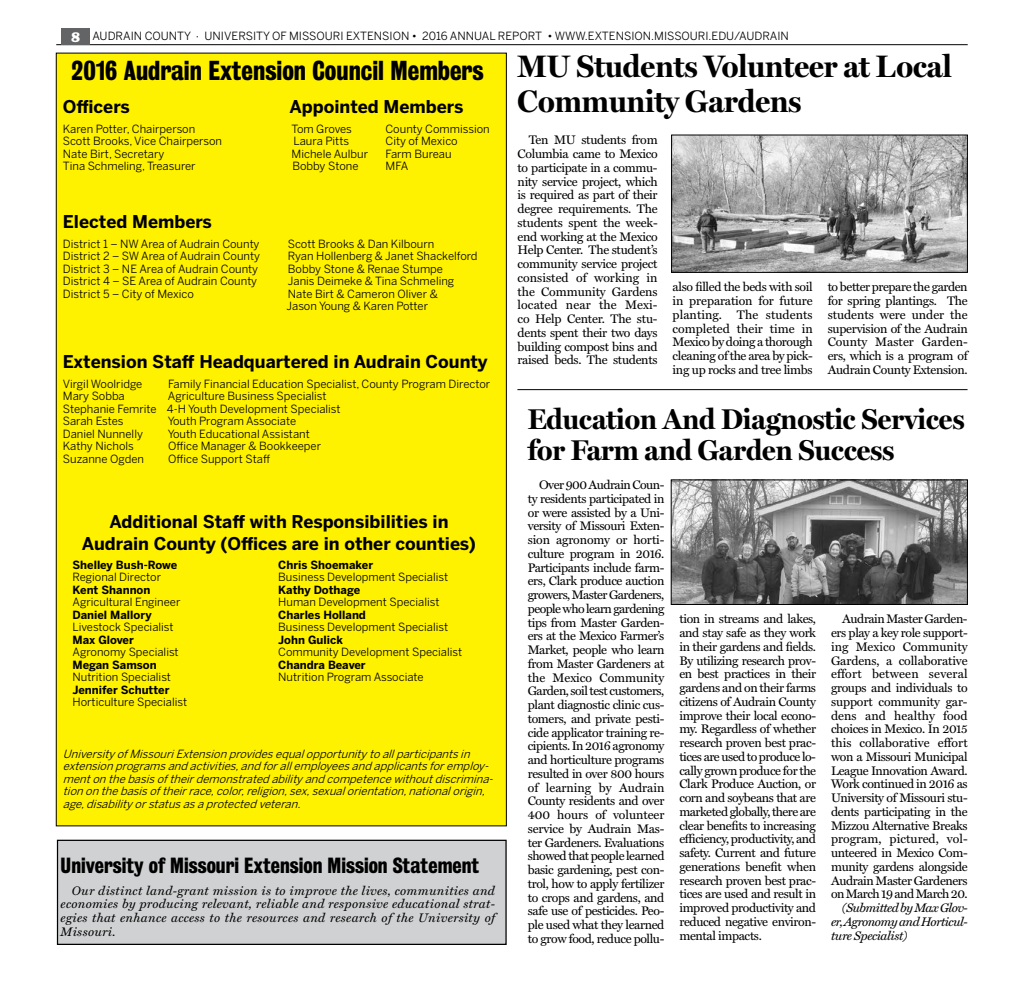
<style>
.page{position:relative;width:1024px;height:990px;background:#fff}
.page>*{position:absolute;margin:0;border:0;box-sizing:border-box;transform-origin:0 0}
.t1{font:700 31.25px/35px "Miller Display";color:#000}
.t2{font:700 28.75px/31.2px "Miller Display";color:#000}
.t3{font:700 25px "Bureau Grot Cond";color:#000}
.t4{font:700 20px "Bureau Grot Cond";color:#000}
.t5{font:700 17.5px/22.5px "Benton Sans";color:#000;text-align:center}
.t6{font:12.5px/13.8px "Miller Text";letter-spacing:-.03em;color:#000;text-align:justify}
.t7{font:italic 12.5px/13.8px "Miller Text";letter-spacing:-.015em;color:#000;text-align:justify}
.t8{font:900 12.5px "Belizio";color:#fff}
.t9{font:11.25px/12.5px "Benton Sans";color:#000}
.t10{font:italic 11.25px/12.5px "Benton Sans";color:#000}
.t11{font:700 11.25px "Benton Sans";color:#000}
.t12{font:11.25px "Benton Sans";letter-spacing:-.025em;color:#000}
</style>
<div class="page">
<hr style="left:56px;top:44px;width:912px;height:1px;background:#000">
<div style="left:62px;top:28px;width:28px;height:17px;background:#636466"></div>
<div style="left:56px;top:53px;width:450px;height:773px;background:#fff200"></div>
<div style="left:58px;top:840px;width:448px;height:104px;background:#cfd1d2"></div>
<div style="left:57px;top:840px;width:450px;height:105px;border:1px solid #000"></div>
<img style="left:673px;top:482px;width:293px;height:121px">
<div style="left:671px;top:480px;width:297px;height:125px;border:1px solid #000"></div>
<img style="left:673px;top:137px;width:293px;height:134px">
<div style="left:671px;top:135px;width:297px;height:138px;border:1px solid #000"></div>
<hr style="left:517px;top:389px;width:450px;height:1px;background:#000">
<p class="t8" style="left:71px;top:30px;width:11px">8</p>
<p class="t9" style="left:92px;top:30px;width:698px">AUDRAIN COUNTY • UNIVERSITY OF MISSOURI EXTENSION • 2016 ANNUAL REPORT • WWW.EXTENSION.MISSOURI.EDU/AUDRAIN</p>
<h3 class="t3" style="left:72px;top:56px;width:414px">2016 Audrain Extension Council Members</h3>
<h3 class="t5" style="left:63px;top:96px;width:68px">Officers</h3>
<h3 class="t5" style="left:289px;top:96px;width:175px">Appointed Members</h3>
<p class="t9" style="left:63px;top:123px;width:134px">Karen Potter, Chairperson</p>
<p class="t12" style="left:292px;top:122px;width:62px">Tom Groves</p>
<p class="t9" style="left:385px;top:123px;width:106px">County Commission</p>
<p class="t9" style="left:63px;top:135px;width:161px">Scott Brooks, Vice Chairperson</p>
<p class="t9" style="left:293px;top:135px;width:57px">Laura Pitts</p>
<p class="t9" style="left:385px;top:135px;width:74px">City of Mexico</p>
<p class="t9" style="left:63px;top:148px;width:103px">Nate Birt, Secretary</p>
<p class="t9" style="left:292px;top:148px;width:78px">Michele Aulbur</p>
<p class="t9" style="left:385px;top:148px;width:67px">Farm Bureau</p>
<p class="t9" style="left:63px;top:160px;width:134px">Tina Schmeling, Treasurer</p>
<p class="t9" style="left:292px;top:160px;width:68px">Bobby Stone</p>
<p class="t9" style="left:385px;top:160px;width:24px">MFA</p>
<h3 class="t5" style="left:63px;top:211px;width:151px">Elected Members</h3>
<p class="t9" style="left:63px;top:238px;width:198px">District 1 – NW Area of Audrain County</p>
<p class="t9" style="left:288px;top:238px;width:148px">Scott Brooks &amp; Dan Kilbourn</p>
<p class="t9" style="left:63px;top:250px;width:199px">District 2 – SW Area of Audrain County</p>
<p class="t9" style="left:288px;top:250px;width:191px">Ryan Hollenberg &amp; Janet Shackelford</p>
<p class="t9" style="left:63px;top:263px;width:197px">District 3 – NE Area of Audrain County</p>
<p class="t9" style="left:288px;top:263px;width:157px">Bobby Stone &amp; Renae Stumpe</p>
<p class="t9" style="left:63px;top:275px;width:196px">District 4 – SE Area of Audrain County</p>
<p class="t9" style="left:288px;top:275px;width:168px">Janis Deimeke &amp; Tina Schmeling</p>
<p class="t9" style="left:63px;top:288px;width:133px">District 5 – City of Mexico</p>
<p class="t9" style="left:287px;top:288px;width:153px">Nate Birt &amp; Cameron Oliver &amp;<br>Jason Young &amp; Karen Potter</p>
<h3 class="t5" style="left:63px;top:351px;width:426px">Extension Staff Headquartered in Audrain County</h3>
<p class="t9" style="left:63px;top:378px;width:81px">Virgil Woolridge</p>
<p class="t9" style="left:168px;top:378px;width:324px">Family Financial Education Specialist, County Program Director</p>
<p class="t9" style="left:63px;top:390px;width:63px">Mary Sobba</p>
<p class="t9" style="left:63px;top:390px;width:279px;text-indent:105px">Agriculture Business Specialist<br>Stephanie Femrite 4-H Youth Development Specialist<br>Sarah Estes</p>
<p class="t9" style="left:168px;top:415px;width:130px">Youth Program Associate</p>
<p class="t9" style="left:63px;top:428px;width:82px">Daniel Nunnelly</p>
<p class="t9" style="left:168px;top:428px;width:144px">Youth Educational Assistant</p>
<p class="t9" style="left:63px;top:440px;width:73px">Kathy Nichols</p>
<p class="t9" style="left:168px;top:440px;width:155px">Office Manager &amp; Bookkeeper</p>
<p class="t9" style="left:63px;top:453px;width:83px">Suzanne Ogden</p>
<p class="t9" style="left:168px;top:453px;width:103px">Office Support Staff</p>
<h3 class="t5" style="left:82px;top:511px;width:396px">Additional Staff with Responsibilities in<br>Audrain County (Offices are in other counties)</h3>
<p class="t11" style="left:72px;top:558px;width:106px">Shelley Bush-Rowe</p>
<p class="t9" style="left:72px;top:571px;width:90px">Regional Director</p>
<p class="t11" style="left:72px;top:583px;width:79px">Kent Shannon</p>
<p class="t9" style="left:72px;top:596px;width:110px">Agricultural Engineer</p>
<p class="t11" style="left:72px;top:608px;width:81px">Daniel Mallory</p>
<p class="t9" style="left:72px;top:621px;width:103px">Livestock Specialist</p>
<p class="t11" style="left:72px;top:633px;width:63px">Max Glover</p>
<p class="t9" style="left:72px;top:646px;width:108px">Agronomy Specialist</p>
<p class="t11" style="left:72px;top:658px;width:86px">Megan Samson</p>
<p class="t9" style="left:72px;top:671px;width:100px">Nutrition Specialist</p>
<p class="t11" style="left:72px;top:683px;width:99px">Jennifer Schutter</p>
<p class="t9" style="left:72px;top:696px;width:116px">Horticulture Specialist</p>
<p class="t11" style="left:278px;top:558px;width:96px">Chris Shoemaker</p>
<p class="t9" style="left:278px;top:571px;width:171px">Business Development Specialist</p>
<p class="t11" style="left:278px;top:583px;width:83px">Kathy Dothage</p>
<p class="t9" style="left:278px;top:596px;width:163px">Human Development Specialist</p>
<p class="t11" style="left:278px;top:608px;width:89px">Charles Holland</p>
<p class="t9" style="left:278px;top:621px;width:171px">Business Development Specialist</p>
<p class="t11" style="left:278px;top:633px;width:66px">John Gulick</p>
<p class="t9" style="left:278px;top:646px;width:185px">Community Development Specialist</p>
<p class="t11" style="left:278px;top:658px;width:89px">Chandra Beaver</p>
<p class="t9" style="left:278px;top:671px;width:147px">Nutrition Program Associate</p>
<p class="t10" style="left:63px;top:748px;width:435px">UniversityofMissouriExtensionprovidesequalopportunitytoallparticipantsin extensionprogramsandactivities,andforallemployeesandapplicantsforemploy&shy;mentonthebasisoftheirdemonstratedabilityandcompetencewithoutdiscrimina&shy;tiononthebasisoftheirrace,color,religion,sex,sexualorientation,nationalorigin, age,disabilityorstatusasaprotectedveteran.</p>
<h3 class="t4" style="left:61px;top:854px;width:420px">University of Missouri Extension Mission Statement</h3>
<p class="t7" style="left:61px;top:884px;width:436px;text-indent:11px">Our distinct land-grant mission is to improve the lives, communities and economies by producing relevant, reliable and responsive educational strat&shy;egies that enhance access to the resources and research of the University of Missouri.</p>
<h1 class="t1" style="left:518px;top:49px;width:435px">MU Students Volunteer at Local<br>Community Gardens</h1>
<p class="t6" style="left:517px;top:133px;width:142px;text-indent:11px">Ten MU students from Columbia came to Mexico to participate in a commu&shy;nity service project, which is required as part of their degree requirements. The students spent the week&shy;end working at the Mexico Help Center. The student’s community service project consisted of working in the Community Gardens located near the Mexi&shy;co Help Center. The stu&shy;dents spent their two days building compost bins and raised beds. The students</p>
<p class="t6" style="left:672px;top:280px;width:142px">also filled the beds with soil in preparation for future planting. The students completed their time in Mexico by doing a thorough cleaning of the area by pick&shy;ing up rocks and tree limbs</p>
<p class="t6" style="left:827px;top:280px;width:142px">to better prepare the garden for spring plantings. The students were under the supervision of the Audrain County Master Garden&shy;ers, which is a program of Audrain County Extension.</p>
<h2 class="t2" style="left:528px;top:404px;width:438px">Education And Diagnostic Services for Farm and Garden Success</h2>
<p class="t6" style="left:528px;top:478px;width:138px;text-indent:11px">Over 900 Audrain Coun&shy;ty residents participated in or were assisted by a Uni&shy;versity of Missouri Exten&shy;sion agronomy or horti&shy;culture program in 2016.<br>Participants include farm&shy;ers, Clark produce auction growers, Master Gardeners, people who learn gardening tips from Master Garden&shy;ers at the Mexico Farmer’s Market, people who learn from Master Gardeners at the Mexico Community Garden, soil test customers, plant diagnostic clinic cus&shy;tomers, and private pesti&shy;cide applicator training re&shy;cipients. In 2016 agronomy and horticulture programs resulted in over 800 hours of learning by Audrain County residents and over 400 hours of volunteer service by Audrain Mas&shy;ter Gardeners. Evaluations showed that people learned basic gardening, pest con&shy;trol, how to apply fertilizer to crops and gardens, and safe use of pesticides. Peo&shy;ple used what they learned to grow food, reduce pollu-</p>
<p class="t6" style="left:679px;top:613px;width:138px">tion in streams and lakes, and stay safe as they work in their gardens and fields.<br>By utilizing research prov&shy;en best practices in their gardens and on their farms citizens of Audrain County improve their local econo&shy;my. Regardless of whether research proven best prac&shy;tices are used to produce lo&shy;cally grown produce for the Clark Produce Auction, or corn and soybeans that are marketed globally, there are clear benefits to increasing efficiency, productivity, and safety. Current and future generations benefit when research proven best prac&shy;tices are used and result in improved productivity and reduced negative environ&shy;mental impacts.</p>
<p class="t6" style="left:831px;top:613px;width:138px;text-indent:11px">Audrain Master Garden&shy;ers play a key role support&shy;ing Mexico Community Gardens, a collaborative effort between several groups and individuals to support community gar&shy;dens and healthy food choices in Mexico. In 2015 this collaborative effort won a Missouri Municipal League Innovation Award.<br>Work continued in 2016 as University of Missouri stu&shy;dents participating in the Mizzou Alternative Breaks program, pictured, vol&shy;unteered in Mexico Com&shy;munity gardens alongside Audrain Master Gardeners on March 19 and March 20.</p>
<p class="t7" style="left:831px;top:901px;width:138px;text-indent:11px">(Submitted by Max Glov&shy;er, Agronomy and Horticul&shy;ture Specialist)</p>
</div>
